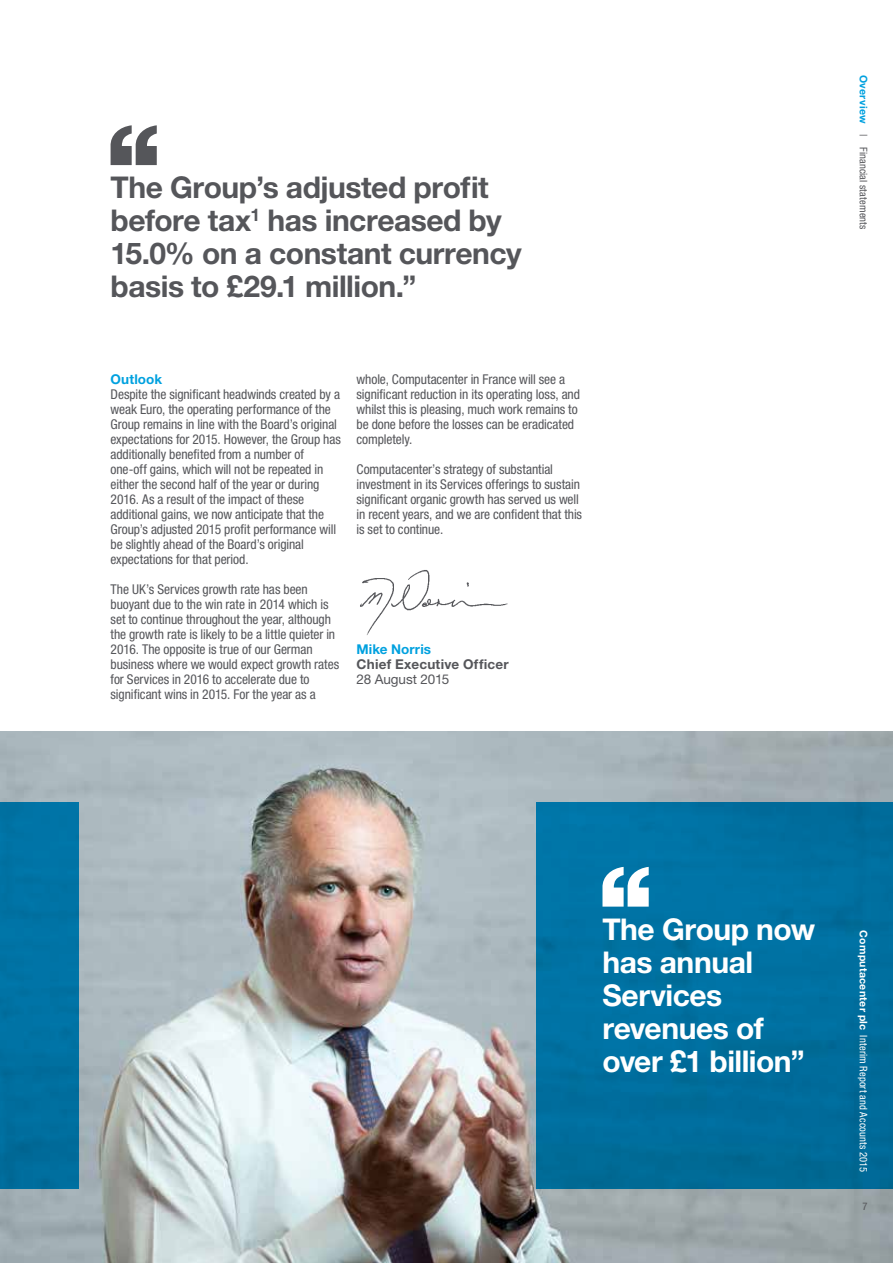
<style>
.page{position:relative;width:893px;height:1263px;background:#fff}
.page>*{position:absolute;margin:0;border:0;box-sizing:border-box;transform-origin:0 0}
.t1{font:700 30px/33px "Helvetica Neue LT Std";letter-spacing:-.015em;color:#55565a}
.t2{font:700 30px/33px "Helvetica Neue LT Std";letter-spacing:-.015em;color:#fff}
.t3{font:condensed 13.5px/15px "Helvetica Neue LT Std";letter-spacing:-.005em;color:#55565a}
.t4{font:700 13.5px "Helvetica Neue LT Std";letter-spacing:.02em;color:#55565a}
.t5{font:700 13.5px "Helvetica Neue LT Std";letter-spacing:.01em;color:#00a1df}
.t6{font:13.5px "Helvetica Neue LT Std";letter-spacing:-.005em;color:#55565a}
.t7{font:condensed 10.5px "Helvetica Neue LT Std";letter-spacing:.015em;color:#fff}
.t8{font:condensed 10.5px "Helvetica Neue LT Std";letter-spacing:.015em;color:#55565a}
.s1{font-weight:700;font-stretch:normal;color:#00a1df}
.s2{font-weight:700;font-stretch:normal}
</style>
<div class="page">
<img style="left:0;top:731px;width:893px;height:532px">
<svg style="left:110px;top:125px;width:47px;height:40px"></svg>
<img style="left:360px;top:570px;width:148px;height:65px">
<div style="left:536px;top:802px;width:357px;height:386px;background:#0070a0"></div>
<div style="left:0;top:802px;width:79px;height:386px;background:#0072a3"></div>
<svg style="left:602px;top:867px;width:47px;height:40px"></svg>
<h1 class="t1" style="left:111px;top:170px;width:413px">The Group’s adjusted profit before tax<sup>1</sup> has increased by<br>15.0% on a constant currency basis to £29.1 million.”</h1>
<p class="t5" style="left:111px;top:370px;width:53px">Outlook</p>
<p class="t3" style="left:111px;top:386px;width:232px">Despite the significant headwinds created by a weak Euro, the operating performance of the Group remains in line with the Board’s original expectations for 2015. However, the Group has additionally benefited from a number of one-off gains, which will not be repeated in either the second half of the year or during 2016. As a result of the impact of these additional gains, we now anticipate that the Group’s adjusted 2015 profit performance will be slightly ahead of the Board’s original expectations for that period.</p>
<p class="t3" style="left:111px;top:581px;width:230px">The UK’s Services growth rate has been buoyant due to the win rate in 2014 which is set to continue throughout the year, although the growth rate is likely to be a little quieter in 2016. The opposite is true of our German business where we would expect growth rates for Services in 2016 to accelerate due to significant wins in 2015. For the year as a</p>
<p class="t3" style="left:356px;top:371px;width:225px">whole, Computacenter in France will see a significant reduction in its operating loss, and whilst this is pleasing, much work remains to be done before the losses can be eradicated completely.</p>
<p class="t3" style="left:356px;top:461px;width:227px">Computacenter’s strategy of substantial investment in its Services offerings to sustain significant organic growth has served us well in recent years, and we are confident that this is set to continue.</p>
<p class="t5" style="left:356px;top:640px;width:76px">Mike Norris</p>
<p class="t4" style="left:356px;top:655px;width:154px">Chief Executive Officer</p>
<p class="t6" style="left:356px;top:671px;width:94px">28 August 2015</p>
<p class="t8" style="left:870px;top:75px;width:156px;rotate:90deg"><span class="s1">Overview</span> | Financial statements</p>
<h1 class="t2" style="left:602px;top:912px;width:214px">The Group now has annual<br>Services revenues of over £1 billion”</h1>
<p class="t7" style="left:870px;top:930px;width:243px;rotate:90deg"><span class="s2">Computacenter plc</span> Interim Report and Accounts 2015</p>
<p class="t8" style="left:862px;top:1200px;width:7px">7</p>
</div>
